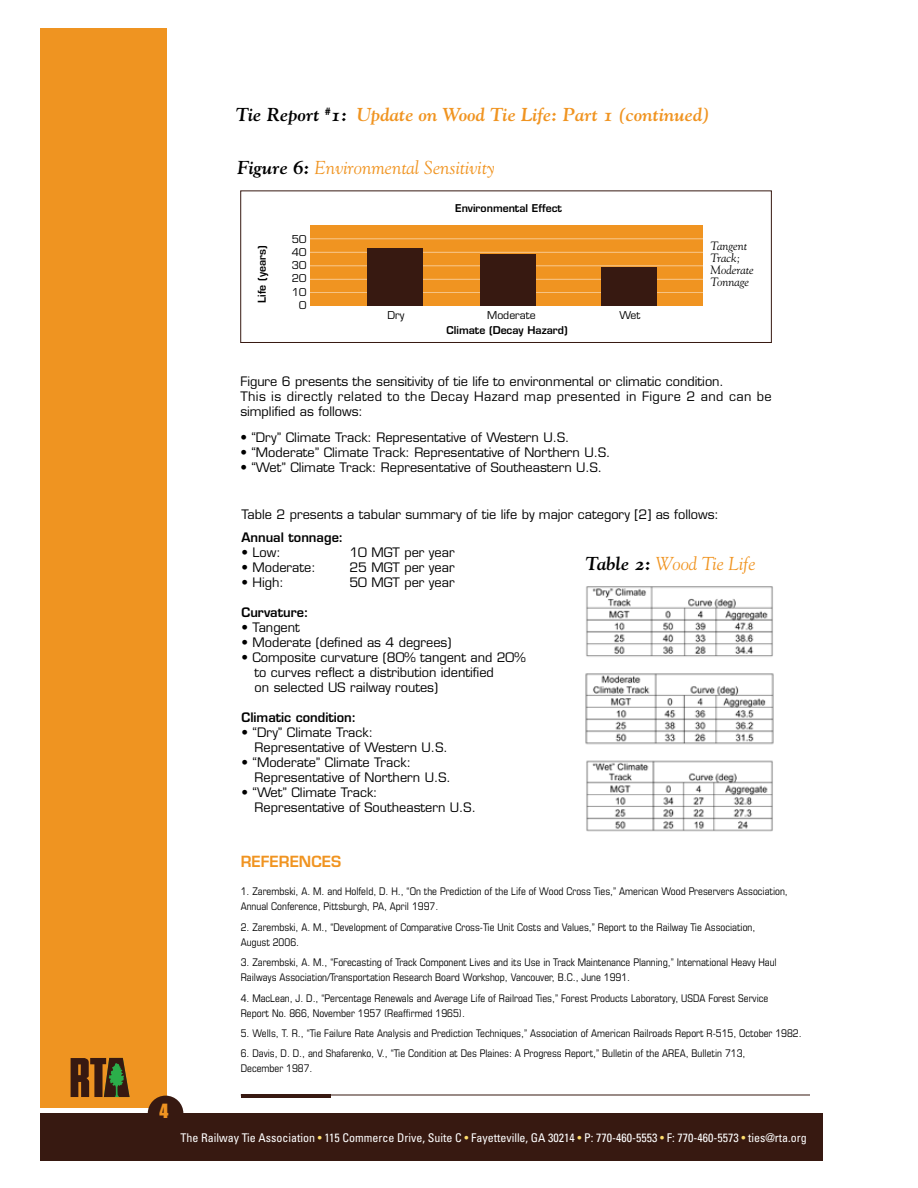
<style>
.page{position:relative;width:918px;height:1188px;background:#fff}
.page>*{position:absolute;margin:0;border:0;box-sizing:border-box;transform-origin:0 0}
.t1{font:italic 18.6px "Goudy";color:#f09421}
.t2{font:18.6px "Goudy Bold Italic Os F";color:#f09421}
.t3{font:18px "Impact";color:#f09421}
.t4{font:600 15px "Eurostile";color:#f09421}
.t5{font:12.75px/15px "Eurostile";color:#000}
.t6{font:600 12.75px "Eurostile";color:#000}
.t7{font:condensed 12px "Univers";color:#fff}
.t8{font:italic 12px/12px "Goudy";color:#000}
.t9{font:condensed 10.5px/15px "Eurostile";color:#000}
.t10{font:600 10.5px "Eurostile";color:#000}
.t11{font:10.5px/13.2px "Eurostile";color:#000;text-align:right}
.s1{color:#000}
.s2{font-family:"Goudy Bold Italic Os F";font-style:normal;color:#000}
.s3{color:#fede6c}
</style>
<div class="page">
<img style="left:585px;top:586px;width:189px;height:246px">
<div style="left:240px;top:190px;width:532px;height:153px;border:1px solid #371911"></div>
<div style="left:311px;top:225px;width:392px;height:81px;background:#f09421"></div>
<hr style="left:267px;top:292px;width:481px;height:1px;background:#fff">
<hr style="left:266px;top:279px;width:481px;height:1px;background:#fff">
<hr style="left:267px;top:266px;width:481px;height:1px;background:#fff">
<hr style="left:264px;top:252px;width:482px;height:1px;background:#fff">
<hr style="left:264px;top:239px;width:482px;height:1px;background:#fff">
<div style="left:367px;top:249px;width:56px;height:57px;background:#371911"></div>
<div style="left:480px;top:255px;width:56px;height:51px;background:#371911"></div>
<div style="left:601px;top:267px;width:56px;height:39px;background:#371911"></div>
<div style="left:40px;top:28px;width:127px;height:1080px;background:#ef9421"></div>
<div style="left:40px;top:1114px;width:784px;height:47px;background:#371911"></div>
<div style="left:148px;top:1096px;width:35px;height:35px;background:#371911;border-radius:50%"></div>
<svg style="left:71px;top:1058px;width:59px;height:39px"></svg>
<hr style="left:241px;top:1095px;width:569px;height:1px;background:#371911">
<hr style="left:241px;top:1095px;width:90px;height:3px;background:#371911">
<h1 class="t2" style="left:236px;top:103px;width:475px"><span class="s1">Tie Report</span> <sup>#</sup><span class="s1">1:</span> Update on Wood Tie Life: Part 1 (continued)</h1>
<h1 class="t1" style="left:237px;top:157px;width:259px"><span class="s2">Figure 6:</span> Environmental Sensitivity</h1>
<p class="t10" style="left:255px;top:303px;width:59px;rotate:-90deg">Life (years)</p>
<p class="t11" style="left:292px;top:232px;width:16px">50<br>40<br>30<br>20<br>10<br>0</p>
<p class="t10" style="left:455px;top:202px;width:108px">Environmental Effect</p>
<p class="t11" style="left:387px;top:308px;width:19px">Dry</p>
<p class="t11" style="left:487px;top:308px;width:50px">Moderate</p>
<p class="t11" style="left:619px;top:308px;width:22px">Wet</p>
<p class="t10" style="left:447px;top:324px;width:123px">Climate (Decay Hazard)</p>
<p class="t8" style="left:711px;top:240px;width:45px">Tangent<br>Track;<br>Moderate<br>Tonnage</p>
<p class="t5" style="left:240px;top:374px;width:533px">Figure 6 presents the sensitivity of tie life to environmental or climatic condition.<br>This is directly related to the Decay Hazard map presented in Figure 2 and can be simplified as follows:</p>
<p class="t5" style="left:240px;top:430px;width:331px">• “Dry” Climate Track: Representative of Western U.S.</p>
<p class="t5" style="left:240px;top:445px;width:372px">• “Moderate” Climate Track: Representative of Northern U.S.</p>
<p class="t5" style="left:240px;top:460px;width:364px">• “Wet” Climate Track: Representative of Southeastern U.S.</p>
<p class="t5" style="left:241px;top:507px;width:479px">Table 2 presents a tabular summary of tie life by major category [2] as follows:</p>
<p class="t6" style="left:241px;top:530px;width:103px">Annual tonnage:</p>
<p class="t5" style="left:241px;top:545px;width:41px">• Low:</p>
<p class="t5" style="left:349px;top:545px;width:107px">10 MGT per year</p>
<p class="t5" style="left:241px;top:560px;width:76px">• Moderate:</p>
<p class="t5" style="left:349px;top:560px;width:107px">25 MGT per year</p>
<p class="t5" style="left:241px;top:575px;width:44px">• High:</p>
<p class="t5" style="left:349px;top:575px;width:107px">50 MGT per year</p>
<p class="t6" style="left:241px;top:605px;width:69px">Curvature:</p>
<p class="t5" style="left:241px;top:620px;width:60px">• Tangent</p>
<p class="t5" style="left:241px;top:635px;width:212px">• Moderate (defined as 4 degrees)</p>
<p class="t5" style="left:255px;top:650px;width:273px;text-indent:-13px">• Composite curvature (80% tangent and 20% to curves reflect a distribution identified<br>on selected US railway routes)</p>
<p class="t6" style="left:241px;top:710px;width:116px">Climatic condition:</p>
<p class="t5" style="left:255px;top:725px;width:195px;text-indent:-13px">• “Dry” Climate Track:<br>Representative of Western U.S.</p>
<p class="t5" style="left:255px;top:755px;width:198px;text-indent:-13px">• “Moderate” Climate Track:<br>Representative of Northern U.S.</p>
<p class="t5" style="left:255px;top:785px;width:223px;text-indent:-13px">• “Wet” Climate Track:<br>Representative of Southeastern U.S.</p>
<h1 class="t1" style="left:586px;top:552px;width:172px"><span class="s2">Table 2:</span> Wood Tie Life</h1>
<h3 class="t4" style="left:241px;top:852px;width:102px">REFERENCES</h3>
<p class="t9" style="left:241px;top:884px;width:549px">1. Zarembski, A. M. and Holfeld, D. H., “On the Prediction of the Life of Wood Cross Ties,” American Wood Preservers Association,<br>Annual Conference, Pittsburgh, PA, April 1997.</p>
<p class="t9" style="left:241px;top:919px;width:516px">2. Zarembski, A. M., “Development of Comparative Cross-Tie Unit Costs and Values,” Report to the Railway Tie Association,<br>August 2006.</p>
<p class="t9" style="left:241px;top:955px;width:537px">3. Zarembski, A. M., “Forecasting of Track Component Lives and its Use in Track Maintenance Planning,” International Heavy Haul<br>Railways Association/Transportation Research Board Workshop, Vancouver, B.C., June 1991.</p>
<p class="t9" style="left:241px;top:990px;width:529px">4. MacLean, J. D., “Percentage Renewals and Average Life of Railroad Ties,” Forest Products Laboratory, USDA Forest Service<br>Report No. 866, November 1957 (Reaffirmed 1965).</p>
<p class="t9" style="left:241px;top:1026px;width:562px">5. Wells, T. R., “Tie Failure Rate Analysis and Prediction Techniques,” Association of American Railroads Report R-515, October 1982.</p>
<p class="t9" style="left:241px;top:1046px;width:506px">6. Davis, D. D., and Shafarenko, V., “Tie Condition at Des Plaines: A Progress Report,” Bulletin of the AREA, Bulletin 713,<br>December 1987.</p>
<h2 class="t3" style="left:159px;top:1097px;width:10px">4</h2>
<p class="t7" style="left:181px;top:1130px;width:628px">The Railway Tie Association <span class="s3">•</span> 115 Commerce Drive, Suite C <span class="s3">•</span> Fayetteville, GA 30214 <span class="s3">•</span> P: 770-460-5553 <span class="s3">•</span> F: 770-460-5573 <span class="s3">•</span> ties@rta.org</p>
</div>
